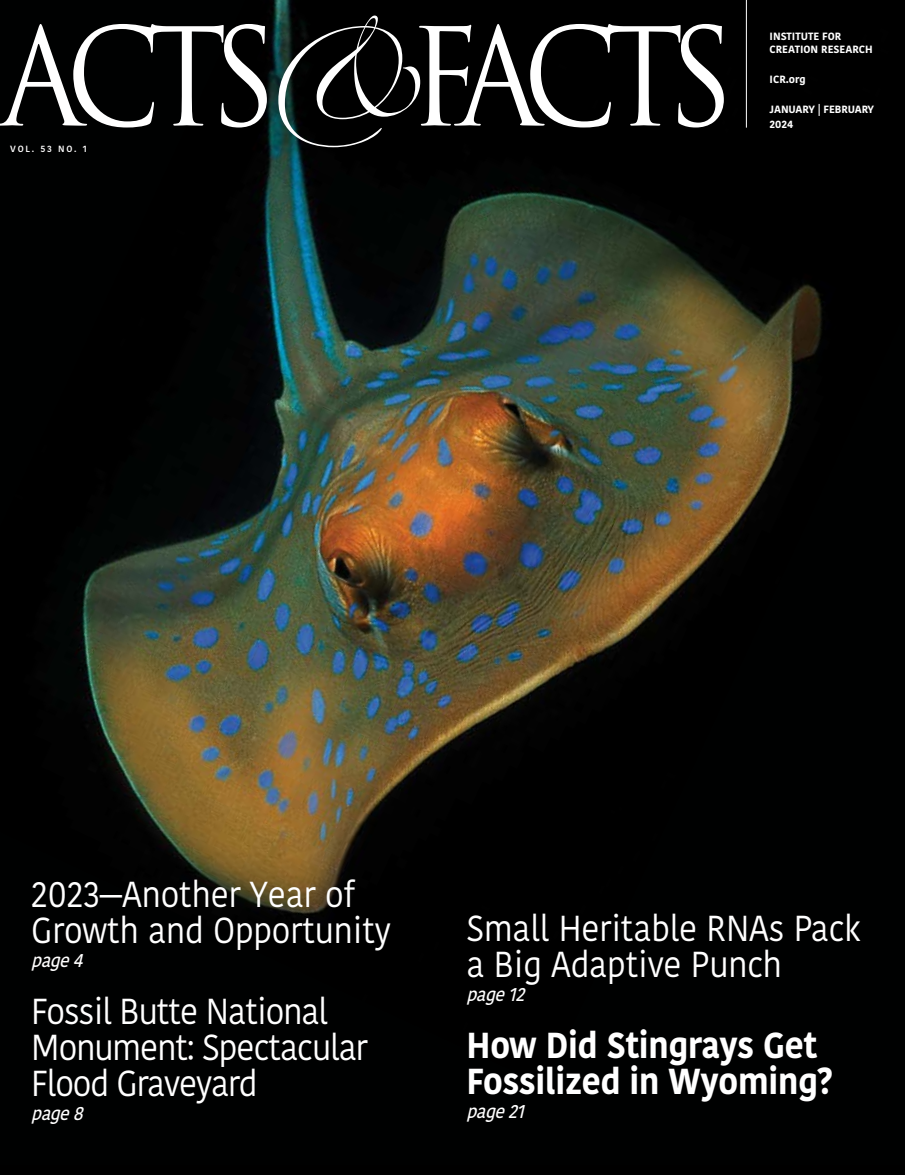
<style>
.page{position:relative;width:905px;height:1175px;background:#fff}
.page>*{position:absolute;margin:0;border:0;box-sizing:border-box;transform-origin:0 0}
.t1{font:132px "Trajan Pro";letter-spacing:-.15em;color:#fff;scale:.9 1}
.t2{font:36px/36px "Kohinoor Bangla";letter-spacing:-.005em;color:#fff;scale:.93 1}
.t3{font:36px/36px "Kohinoor Bangla";letter-spacing:-.03em;color:#fff;scale:.93 1}
.t4{font:700 36px/36px "Kohinoor Bangla";letter-spacing:-.005em;color:#fff;scale:.93 1}
.t5{font:italic 500 18.75px "Kohinoor Bangla";color:#fff;scale:.93 1}
.t6{font:700 10.5px/12.6px "Kohinoor Bangla";color:#fff}
.t7{font:600 9px "Kohinoor Bangla";letter-spacing:.2em;color:#fff}
.s1{font-family:"Zapfino";font-size:85.5px}
</style>
<div class="page">
<div style="left:0;top:0;width:904px;height:1164px;background:#000101"></div>
<img style="left:75px;top:0;width:747px;height:914px">
<hr style="left:746px;top:0;width:1px;height:128px;background:#fff">
<h1 class="t1" style="left:0;top:-7px;width:817px">ACTS<span class="s1">&amp;</span>FACTS</h1>
<p class="t7" style="left:10px;top:141px;width:78px">VOL. 53 NO. 1</p>
<p class="t6" style="left:769px;top:29px;width:105px">INSTITUTE FOR<br>CREATION RESEARCH</p>
<p class="t6" style="left:769px;top:72px;width:38px">ICR.org</p>
<p class="t6" style="left:769px;top:101px;width:106px;line-height:15px">JANUARY | FEBRUARY<br>2024</p>
<p class="t2" style="left:31px;top:875px;width:388px">2023—Another Year of<br>Growth and Opportunity</p>
<p class="t5" style="left:31px;top:945px;width:63px">page4</p>
<p class="t3" style="left:31px;top:992px;width:363px">Fossil Butte National<br>Monument: Spectacular<br>Flood Graveyard</p>
<p class="t5" style="left:31px;top:1098px;width:64px">page8</p>
<p class="t2" style="left:466px;top:909px;width:426px">Small Heritable RNAs Pack a Big Adaptive Punch</p>
<p class="t5" style="left:466px;top:979px;width:71px">page12</p>
<p class="t4" style="left:466px;top:1025px;width:395px">How Did Stingrays Get<br>Fossilized in Wyoming?</p>
<p class="t5" style="left:466px;top:1096px;width:71px">page21</p>
</div>
